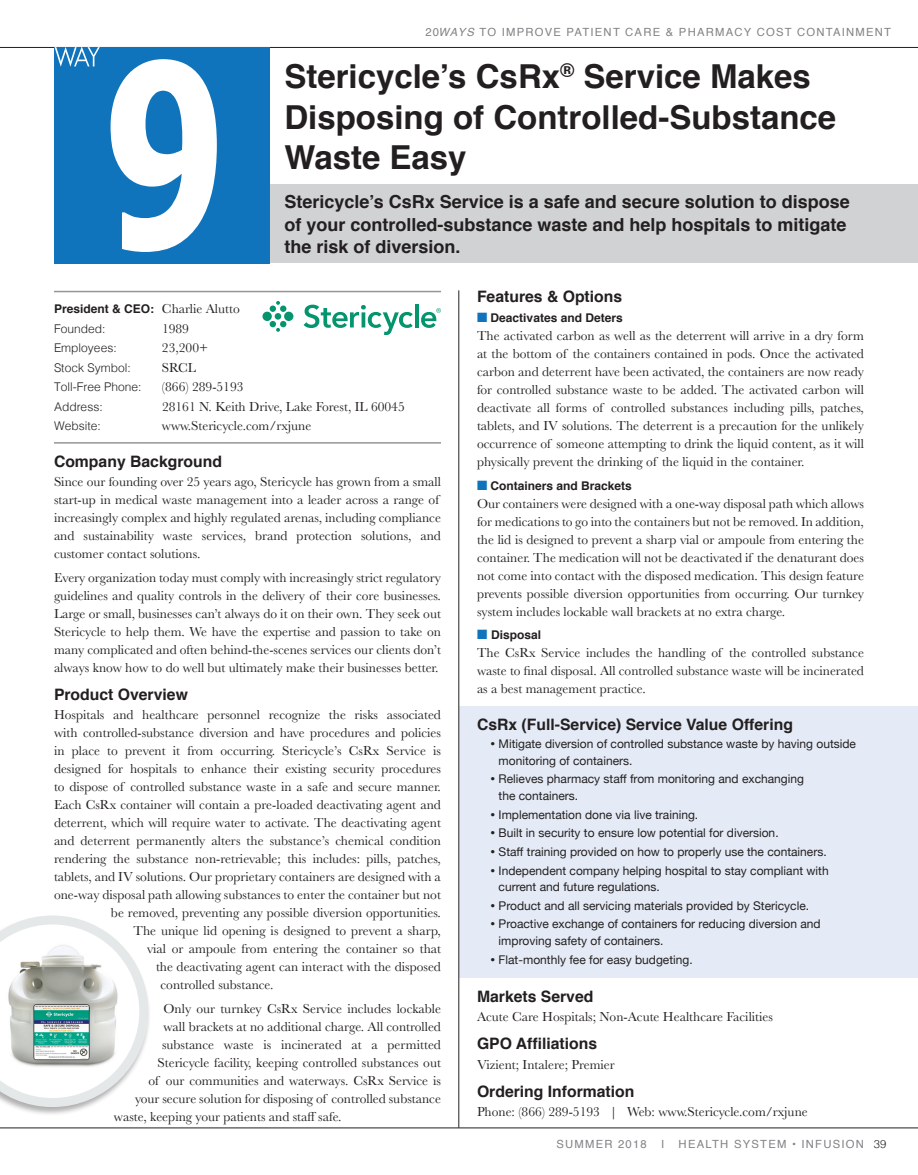
<style>
.page{position:relative;width:918px;height:1175px;background:#fff}
.page>*{position:absolute;margin:0;border:0;box-sizing:border-box;transform-origin:0 0}
.t1{font:700 33px/40.5px "Helvetica";color:#231f20}
.t2{font:700 18px/22.5px "Helvetica";color:#231f20}
.t3{font:700 15.75px "Helvetica";color:#231f20}
.t4{font:13.5px/18px "Baskerville";color:#231f20;text-align:justify}
.t5{font:12px/16.5px "Helvetica Neue";color:#231f20}
.t6{font:700 12px/19.5px "Helvetica";color:#231f20}
.t7{font:300 12px "Helvetica";color:#231f20}
.t8{font:11.25px "Helvetica";letter-spacing:.11em;color:#808285}
.s1{font-style:italic}
.s2{font-family:"Baskerville";font-weight:400;font-size:13.5px}
.s3{font-weight:300}
.s4{color:#1074bc}
.s5{font-family:"Baskerville";font-size:13.5px}
.s6{font-weight:300;color:#231f20}
</style>
<div class="page">
<hr style="left:0;top:47px;width:918px;height:1px;background:#231f20">
<div style="left:56px;top:184px;width:862px;height:79px;background:#d1d2d4"></div>
<div style="left:54px;top:47px;width:216px;height:216px;background:#1074bc"></div>
<svg style="left:111px;top:59px;width:106px;height:193px"></svg>
<svg style="left:55px;top:47px;width:45px;height:20px"></svg>
<div style="left:459px;top:706px;width:459px;height:271px;background:#e5ebf6"></div>
<svg style="left:304px;top:305px;width:109px;height:30px"></svg>
<hr style="left:415px;top:304px;width:4px;height:23px;background:#05956e">
<svg style="left:421px;top:308px;width:20px;height:20px"></svg>
<div style="left:284px;top:312px;width:9px;height:9px;background:#05956e;border-radius:50%"></div>
<div style="left:262px;top:312px;width:10px;height:9px;background:#05956e;border-radius:50%"></div>
<div style="left:270px;top:305px;width:6px;height:7px;background:#05956e;border-radius:50%"></div>
<div style="left:280px;top:305px;width:6px;height:7px;background:#05956e;border-radius:50%"></div>
<svg style="left:276px;top:301px;width:4px;height:4px"></svg>
<svg style="left:270px;top:313px;width:16px;height:19px"></svg>
<hr style="left:54px;top:291px;width:387px;height:1px;background:#939598">
<hr style="left:54px;top:442px;width:387px;height:1px;background:#939598">
<hr style="left:459px;top:290px;width:1px;height:837px;background:#231f20">
<hr style="left:0;top:1127px;width:918px;height:1px;background:#231f20">
<div style="left:0;top:915px;width:151px;height:201px;background:#231f20;opacity:.35"></div>
<svg style="left:0;top:915px;width:148px;height:192px"></svg>
<p class="t8" style="left:425px;top:23px;width:467px">20<span class="s1">WAYS</span> TO IMPROVE PATIENT CARE &amp; PHARMACY COST CONTAINMENT</p>
<h1 class="t1" style="left:284px;top:57px;width:553px">Stericycle’s CsRx<sup>®</sup> Service Makes<br>Disposing of Controlled-Substance<br>Waste Easy</h1>
<h2 class="t2" style="left:284px;top:191px;width:567px">Stericycle’s CsRx Service is a safe and secure solution to dispose of your controlled-substance waste and help hospitals to mitigate the risk of diversion.</h2>
<p class="t6" style="left:54px;top:299px;width:187px">President &amp; CEO: <span class="s2">Charlie Alutto<br></span><span class="s3">Founded:</span></p>
<p class="t4" style="left:162px;top:319px;width:28px">1989</p>
<p class="t7" style="left:54px;top:337px;width:64px">Employees:</p>
<p class="t4" style="left:162px;top:339px;width:48px">23,200+</p>
<p class="t7" style="left:54px;top:357px;width:78px">Stock Symbol:</p>
<p class="t4" style="left:162px;top:358px;width:35px">SRCL</p>
<p class="t7" style="left:54px;top:376px;width:89px">Toll-Free Phone:</p>
<p class="t4" style="left:162px;top:378px;width:83px">(866) 289-5193</p>
<p class="t7" style="left:54px;top:396px;width:50px">Address:</p>
<p class="t4" style="left:162px;top:397px;width:244px">28161 N. Keith Drive, Lake Forest, IL 60045</p>
<p class="t7" style="left:54px;top:415px;width:48px">Website:</p>
<p class="t4" style="left:162px;top:417px;width:151px">www.Stericycle.com/rxjune</p>
<p class="t3" style="left:54px;top:448px;width:170px">Company Background</p>
<p class="t4" style="left:54px;top:473px;width:389px;text-align:left">Since our founding over 25 years ago, Stericycle has grown from a small start-up in medical waste management into a leader across a range of increasingly complex and highly regulated arenas, including compliance and sustainability waste services, brand protection solutions, and customer contact solutions.</p>
<p class="t4" style="left:54px;top:568px;width:389px">Every organization today must comply with increasingly strict regulatory guidelines and quality controls in the delivery of their core businesses.<br>Large or small, businesses can’t always do it on their own. They seek out Stericycle to help them. We have the expertise and passion to take on many complicated and often behind-the-scenes services our clients don’t always know how to do well but ultimately make their businesses better.</p>
<p class="t3" style="left:54px;top:681px;width:135px">Product Overview</p>
<p class="t4" style="left:54px;top:706px;width:389px">Hospitals and healthcare personnel recognize the risks associated</p>
<p class="t4" style="left:54px;top:724px;width:388px">with controlled-substance diversion and have procedures and policies</p>
<p class="t4" style="left:54px;top:742px;width:388px">in place to prevent it from occurring. Stericycle’s CsRx Service is</p>
<p class="t4" style="left:54px;top:760px;width:389px">designed for hospitals to enhance their existing security procedures</p>
<p class="t4" style="left:54px;top:778px;width:389px">to dispose of controlled substance waste in a safe and secure manner.</p>
<p class="t4" style="left:54px;top:796px;width:389px">Each CsRx container will contain a pre-loaded deactivating agent and</p>
<p class="t4" style="left:54px;top:814px;width:389px">deterrent, which will require water to activate. The deactivating agent</p>
<p class="t4" style="left:54px;top:832px;width:389px">and deterrent permanently alters the substance’s chemical condition</p>
<p class="t4" style="left:54px;top:850px;width:388px">rendering the substance non-retrievable; this includes: pills, patches,</p>
<p class="t4" style="left:54px;top:868px;width:388px">tablets, and IV solutions. Our proprietary containers are designed with a</p>
<p class="t4" style="left:54px;top:886px;width:389px">one-way disposal path allowing substances to enter the container but not</p>
<p class="t4" style="left:111px;top:904px;width:332px">be removed, preventing any possible diversion opportunities.</p>
<p class="t4" style="left:134px;top:922px;width:309px">The unique lid opening is designed to prevent a sharp,</p>
<p class="t4" style="left:147px;top:940px;width:296px">vial or ampoule from entering the container so that</p>
<p class="t4" style="left:156px;top:958px;width:286px">the deactivating agent can interact with the disposed</p>
<p class="t4" style="left:161px;top:976px;width:114px">controlled substance.</p>
<p class="t4" style="left:163px;top:999px;width:279px">Only our turnkey CsRx Service includes lockable</p>
<p class="t4" style="left:163px;top:1017px;width:279px">wall brackets at no additional charge. All controlled</p>
<p class="t4" style="left:162px;top:1035px;width:281px">substance waste is incinerated at a permitted</p>
<p class="t4" style="left:158px;top:1053px;width:285px">Stericycle facility, keeping controlled substances out</p>
<p class="t4" style="left:148px;top:1071px;width:294px">of our communities and waterways. CsRx Service is</p>
<p class="t4" style="left:135px;top:1089px;width:307px">your secure solution for disposing of controlled substance</p>
<p class="t4" style="left:114px;top:1107px;width:229px">waste, keeping your patients and staff safe.</p>
<p class="t3" style="left:477px;top:284px;width:147px">Features &amp; Options</p>
<p class="t6" style="left:477px;top:308px;width:147px"><span class="s4">■</span> Deactivates and Deters</p>
<p class="t4" style="left:477px;top:326px;width:389px">The activated carbon as well as the deterrent will arrive in a dry form at the bottom of the containers contained in pods. Once the activated carbon and deterrent have been activated, the containers are now ready for controlled substance waste to be added. The activated carbon will deactivate all forms of controlled substances including pills, patches, tablets, and IV solutions. The deterrent is a precaution for the unlikely occurrence of someone attempting to drink the liquid content, as it will physically prevent the drinking of the liquid in the container.</p>
<p class="t6" style="left:477px;top:476px;width:156px"><span class="s4">■</span> Containers and Brackets</p>
<p class="t4" style="left:477px;top:494px;width:389px">Our containers were designed with a one-way disposal path which allows for medications to go into the containers but not be removed. In addition, the lid is designed to prevent a sharp vial or ampoule from entering the container. The medication will not be deactivated if the denaturant does not come into contact with the disposed medication. This design feature prevents possible diversion opportunities from occurring. Our turnkey system includes lockable wall brackets at no extra charge.</p>
<p class="t6" style="left:477px;top:625px;width:66px"><span class="s4">■</span> Disposal</p>
<p class="t4" style="left:477px;top:644px;width:389px">The CsRx Service includes the handling of the controlled substance waste to final disposal. All controlled substance waste will be incinerated as a best management practice.</p>
<p class="t3" style="left:477px;top:712px;width:318px">CsRx (Full-Service) Service Value Offering</p>
<p class="t5" style="left:499px;top:736px;width:359px;text-indent:-8px"><span class="s5">•</span> Mitigate diversion of controlled substance waste by having outside monitoring of containers.</p>
<p class="t5" style="left:499px;top:771px;width:307px;text-indent:-8px"><span class="s5">•</span> Relieves pharmacy staff from monitoring and exchanging the containers.</p>
<p class="t5" style="left:490px;top:806px;width:209px"><span class="s5">•</span> Implementation done via live training.</p>
<p class="t5" style="left:490px;top:825px;width:290px"><span class="s5">•</span> Built in security to ensure low potential for diversion.</p>
<p class="t5" style="left:490px;top:844px;width:338px"><span class="s5">•</span> Staff training provided on how to properly use the containers.</p>
<p class="t5" style="left:499px;top:862px;width:332px;text-indent:-8px"><span class="s5">•</span> Independent company helping hospital to stay compliant with current and future regulations.</p>
<p class="t5" style="left:490px;top:898px;width:320px"><span class="s5">•</span> Product and all servicing materials provided by Stericycle.</p>
<p class="t5" style="left:499px;top:916px;width:324px;text-indent:-8px"><span class="s5">•</span> Proactive exchange of containers for reducing diversion and improving safety of containers.</p>
<p class="t5" style="left:490px;top:952px;width:204px"><span class="s5">•</span> Flat-monthly fee for easy budgeting.</p>
<p class="t3" style="left:477px;top:983px;width:118px">Markets Served</p>
<p class="t4" style="left:477px;top:1008px;width:298px">Acute Care Hospitals; Non-Acute Healthcare Facilities</p>
<p class="t3" style="left:477px;top:1031px;width:122px">GPO Affiliations</p>
<p class="t4" style="left:477px;top:1055px;width:139px">Vizient; Intalere; Premier</p>
<p class="t3" style="left:477px;top:1078px;width:159px">Ordering Information</p>
<p class="t4" style="left:477px;top:1103px;width:332px">Phone: (866) 289-5193 | Web: www.Stericycle.com/rxjune</p>
<p class="t8" style="left:556px;top:1135px;width:92px">SUMMER 2018</p>
<p class="t8" style="left:661px;top:1135px;width:5px">I</p>
<p class="t8" style="left:679px;top:1135px;width:209px">HEALTH SYSTEM • INFUSION <span class="s6">39</span></p>
</div>
